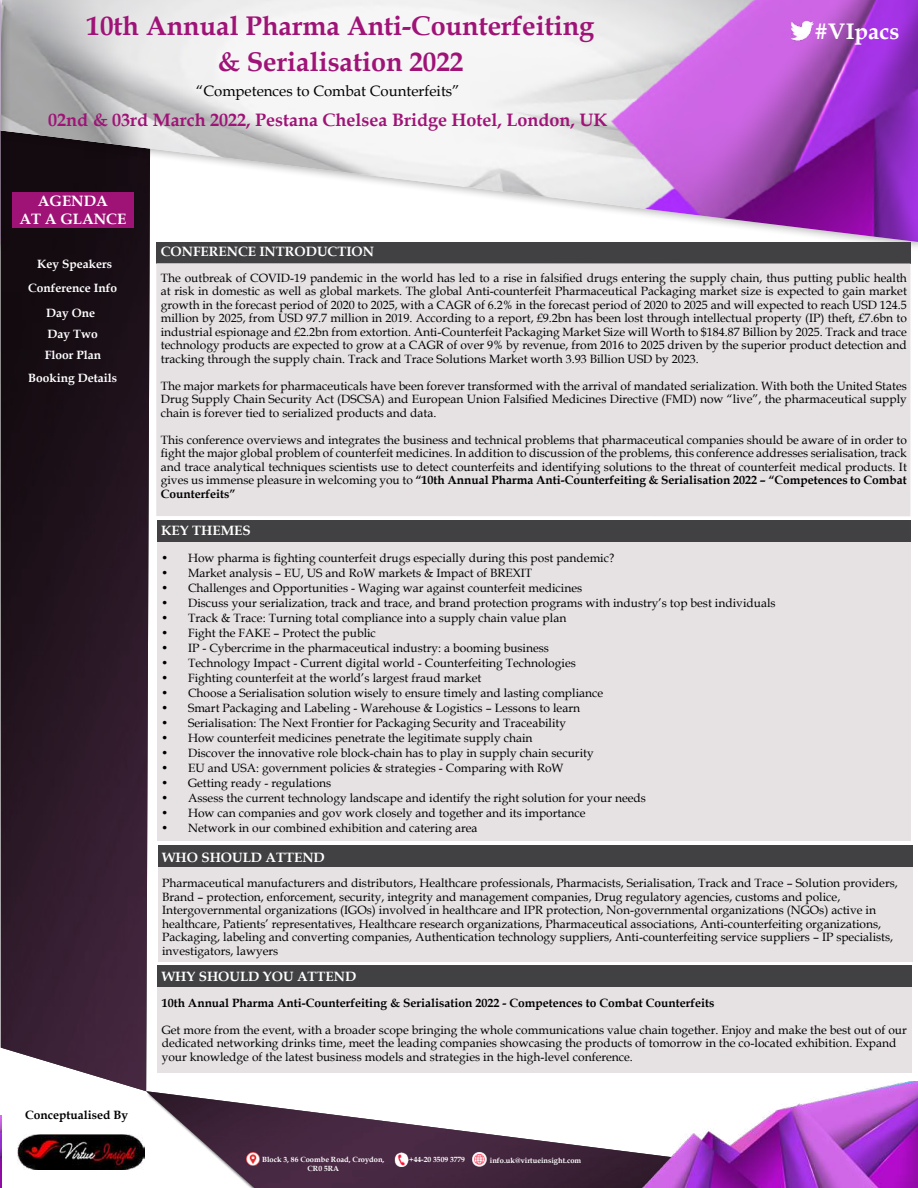
<style>
.page{position:relative;width:918px;height:1188px;background:#fff}
.page>*{position:absolute;margin:0;border:0;box-sizing:border-box;transform-origin:0 0}
.t1{font:700 27px/36px "Book Antiqua";color:#9f1377;text-align:center}
.t2{font:700 22.5px "Book Antiqua";color:#fff}
.t3{font:700 18px "Book Antiqua";color:#9f1377}
.t4{font:15px "Book Antiqua";color:#000}
.t5{font:700 15px/18px "Book Antiqua";color:#fff;text-align:center}
.t6{font:700 13.5px "Book Antiqua";color:#fff}
.t7{font:12px/13.5px "Book Antiqua";color:#000;text-align:justify}
.t8{font:700 12px "Book Antiqua";color:#000}
.t9{font:700 12px/24.2px "Book Antiqua";color:#fff;text-align:center}
.t10{font:700 7.5px "Book Antiqua";color:#fff}
.s1{font-weight:700}
</style>
<div class="page">
<img style="left:1px;top:252px;width:149px;height:839px">
<img style="left:17px;top:1135px;width:128px;height:34px">
<img style="left:146px;top:1091px;width:496px;height:97px">
<img style="left:642px;top:1081px;width:276px;height:107px">
<img style="left:11px;top:0;width:907px;height:242px">
<img style="left:792px;top:17px;width:24px;height:28px">
<div style="left:12px;top:192px;width:121px;height:36px;background:#9f1377"></div>
<img style="left:472px;top:1152px;width:15px;height:15px">
<img style="left:394px;top:1152px;width:15px;height:16px">
<img style="left:246px;top:1152px;width:14px;height:14px">
<div style="left:156px;top:242px;width:754px;height:21px;background:#414042"></div>
<div style="left:156px;top:263px;width:754px;height:253px;background:#e6e2e3"></div>
<div style="left:157px;top:521px;width:753px;height:21px;background:#414042"></div>
<div style="left:158px;top:867px;width:754px;height:95px;background:#e6e2e3"></div>
<div style="left:158px;top:987px;width:754px;height:86px;background:#e6e2e3"></div>
<div style="left:157px;top:542px;width:753px;height:299px;background:#e6e2e3"></div>
<div style="left:158px;top:846px;width:754px;height:21px;background:#414042"></div>
<div style="left:158px;top:965px;width:754px;height:22px;background:#414042"></div>
<img style="left:0;top:1115px;width:2px;height:73px">
<div style="left:0;top:0;width:11px;height:252px;background:#000;opacity:.3"></div>
<hr style="left:0;top:0;width:1px;height:242px;background:#f0f0f0">
<h1 class="t1" style="left:87px;top:7px;width:509px">10th Annual Pharma Anti-Counterfeiting &amp; Serialisation 2022</h1>
<p class="t4" style="left:196px;top:80px;width:265px">“Competences to Combat Counterfeits”</p>
<h3 class="t3" style="left:48px;top:107px;width:561px">02nd &amp; 03rd March 2022, Pestana Chelsea Bridge Hotel, London, UK</h3>
<h2 class="t2" style="left:815px;top:16px;width:86px">#VIpacs</h2>
<p class="t5" style="left:20px;top:192px;width:108px">AGENDA<br>AT A GLANCE</p>
<p class="t9" style="left:28px;top:252px;width:91px">Key Speakers<br>Conference Info<br>Day One</p>
<p class="t9" style="left:47px;top:322px;width:52px">Day Two</p>
<p class="t9" style="left:28px;top:366px;width:90px">Booking Details</p>
<p class="t9" style="left:45px;top:342px;width:58px">Floor Plan</p>
<p class="t8" style="left:25px;top:1107px;width:104px">Conceptualised By</p>
<p class="t6" style="left:161px;top:242px;width:215px">CONFERENCE INTRODUCTION</p>
<p class="t7" style="left:161px;top:271px;width:748px">The outbreak of COVID-19 pandemic in the world has led to a rise in falsified drugs entering the supply chain, thus putting public health at risk in domestic as well as global markets. The global Anti-counterfeit Pharmaceutical Packaging market size is expected to gain market growth in the forecast period of 2020 to 2025, with a CAGR of 6.2% in the forecast period of 2020 to 2025 and will expected to reach USD 124.5 million by 2025, from USD 97.7 million in 2019. According to a report, £9.2bn has been lost through intellectual property (IP) theft, £7.6bn to industrial espionage and £2.2bn from extortion. Anti-Counterfeit Packaging Market Size will Worth to $184.87 Billion by 2025. Track and trace technology products are expected to grow at a CAGR of over 9% by revenue, from 2016 to 2025 driven by the superior product detection and tracking through the supply chain. Track and Trace Solutions Market worth 3.93 Billion USD by 2023.</p>
<p class="t7" style="left:161px;top:379px;width:748px">The major markets for pharmaceuticals have been forever transformed with the arrival of mandated serialization. With both the United States Drug Supply Chain Security Act (DSCSA) and European Union Falsified Medicines Directive (FMD) now “live”, the pharmaceutical supply chain is forever tied to serialized products and data.</p>
<p class="t7" style="left:161px;top:433px;width:748px">This conference overviews and integrates the business and technical problems that pharmaceutical companies should be aware of in order to fight the major global problem of counterfeit medicines. In addition to discussion of the problems, this conference addresses serialisation, track and trace analytical techniques scientists use to detect counterfeits and identifying solutions to the threat of counterfeit medical products. It gives us immense pleasure in welcoming you to <span class="s1">“10th Annual Pharma Anti-Counterfeiting &amp; Serialisation 2022 – “Competences to Combat Counterfeits”</span></p>
<p class="t6" style="left:161px;top:521px;width:91px">KEY THEMES</p>
<p class="t7" style="left:161px;top:551px;width:455px">• How pharma is fighting counterfeit drugs especially during this post pandemic?</p>
<p class="t7" style="left:161px;top:566px;width:373px">• Market analysis – EU, US and RoW markets &amp; Impact of BREXIT</p>
<p class="t7" style="left:161px;top:581px;width:423px">• Challenges and Opportunities - Waging war against counterfeit medicines</p>
<p class="t7" style="left:161px;top:596px;width:616px">• Discuss your serialization, track and trace, and brand protection programs with industry’s top best individuals</p>
<p class="t7" style="left:161px;top:611px;width:407px">• Track &amp; Trace: Turning total compliance into a supply chain value plan</p>
<p class="t7" style="left:161px;top:626px;width:216px">• Fight the FAKE – Protect the public</p>
<p class="t7" style="left:161px;top:641px;width:389px">• IP - Cybercrime in the pharmaceutical industry: a booming business</p>
<p class="t7" style="left:161px;top:656px;width:416px">• Technology Impact - Current digital world - Counterfeiting Technologies</p>
<p class="t7" style="left:161px;top:671px;width:322px">• Fighting counterfeit at the world’s largest fraud market</p>
<p class="t7" style="left:161px;top:686px;width:444px">• Choose a Serialisation solution wisely to ensure timely and lasting compliance</p>
<p class="t7" style="left:161px;top:701px;width:420px">• Smart Packaging and Labeling - Warehouse &amp; Logistics – Lessons to learn</p>
<p class="t7" style="left:161px;top:716px;width:407px">• Serialisation: The Next Frontier for Packaging Security and Traceability</p>
<p class="t7" style="left:161px;top:731px;width:373px">• How counterfeit medicines penetrate the legitimate supply chain</p>
<p class="t7" style="left:161px;top:746px;width:434px">• Discover the innovative role block-chain has to play in supply chain security</p>
<p class="t7" style="left:161px;top:761px;width:404px">• EU and USA: government policies &amp; strategies - Comparing with RoW</p>
<p class="t7" style="left:161px;top:776px;width:172px">• Getting ready - regulations</p>
<p class="t7" style="left:161px;top:791px;width:486px">• Assess the current technology landscape and identify the right solution for your needs</p>
<p class="t7" style="left:161px;top:806px;width:426px">• How can companies and gov work closely and together and its importance</p>
<p class="t7" style="left:161px;top:821px;width:318px">• Network in our combined exhibition and catering area</p>
<p class="t6" style="left:162px;top:848px;width:164px">WHO SHOULD ATTEND</p>
<p class="t7" style="left:162px;top:876px;width:737px;text-align:left">Pharmaceutical manufacturers and distributors, Healthcare professionals, Pharmacists, Serialisation, Track and Trace – Solution providers, Brand – protection, enforcement, security, integrity and management companies, Drug regulatory agencies, customs and police, Intergovernmental organizations (IGOs) involved in healthcare and IPR protection, Non-governmental organizations (NGOs) active in healthcare, Patients’ representatives, Healthcare research organizations, Pharmaceutical associations, Anti-counterfeiting organizations, Packaging, labeling and converting companies, Authentication technology suppliers, Anti-counterfeiting service suppliers – IP specialists, investigators, lawyers</p>
<p class="t6" style="left:162px;top:967px;width:196px">WHY SHOULD YOU ATTEND</p>
<p class="t8" style="left:162px;top:994px;width:554px">10th Annual Pharma Anti-Counterfeiting &amp; Serialisation 2022 - Competences to Combat Counterfeits</p>
<p class="t7" style="left:162px;top:1023px;width:747px;text-align:left">Get more from the event, with a broader scope bringing the whole communications value chain together. Enjoy and make the best out of our dedicated networking drinks time, meet the leading companies showcasing the products of tomorrow in the co-located exhibition. Expand your knowledge of the latest business models and strategies in the high-level conference.</p>
<p class="t10" style="left:262px;top:1154px;width:124px">Block 3, 86 Coombe Road, Croydon,</p>
<p class="t10" style="left:409px;top:1154px;width:57px">+44-20 3509 3779</p>
<p class="t10" style="left:490px;top:1155px;width:93px">info.uk@virtueinsight.com</p>
<p class="t10" style="left:308px;top:1163px;width:33px">CR0 5RA</p>
</div>
